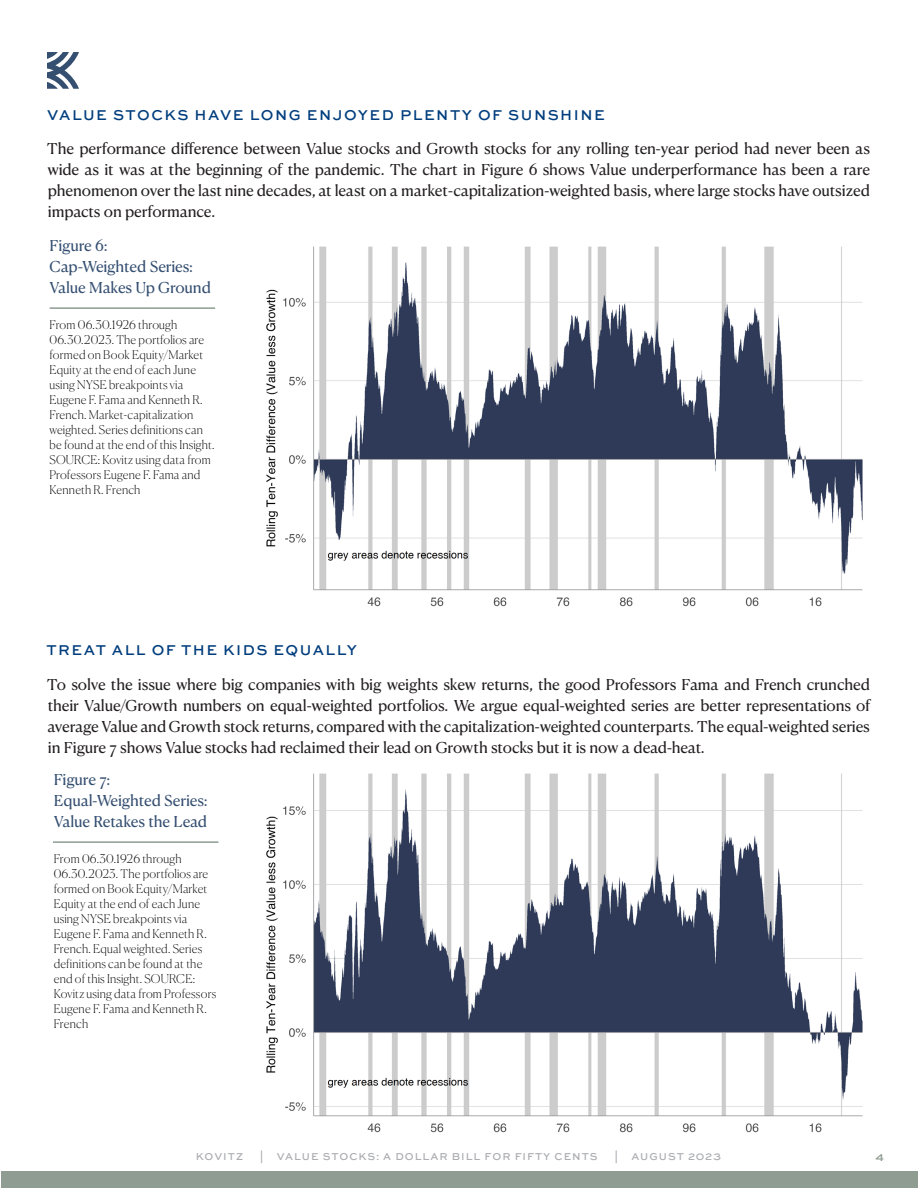
<style>
.page{position:relative;width:918px;height:1188px;background:#fff}
.page>*{position:absolute;margin:0;border:0;box-sizing:border-box;transform-origin:0 0}
.Body_Copy{font:15px/21px "Canela Text";letter-spacing:-.015em;color:#231f20;text-align:justify}
.Body_Copy-2{font:15px/21px "Canela Text";letter-spacing:-.015em;color:#354f71}
.Subhead{font:500 15px "Sweet Sans";letter-spacing:.1em;color:#013d7d}
.t1{font:100 12px/15px "Canela";letter-spacing:.015em;color:#000}
.t2{font:500 12px "Sweet Sans";color:#8e9c92}
.t3{font:500 10.5px "Sweet Sans";letter-spacing:.095em;color:#acadb1}
</style>
<div class="page">
<svg style="left:47px;top:52px;width:32px;height:36px"></svg>
<div style="left:1px;top:1171px;width:917px;height:17px;background:#8e9c92"></div>
<img style="left:266px;top:246px;width:597px;height:361px">
<hr style="left:50px;top:307px;width:165px;height:2px;background:#8e9c92">
<img style="left:266px;top:773px;width:597px;height:360px">
<hr style="left:53px;top:841px;width:165px;height:2px;background:#8e9c92">
<p class="Subhead" style="left:47px;top:106px;width:559px">VALUE STOCKS HAVE LONG ENJOYED PLENTY OF SUNSHINE</p>
<p class="Body_Copy" style="left:47px;top:136px;width:825px">The performance difference between Value stocks and Growth stocks for any rolling ten-year period had never been as wide as it was at the beginning of the pandemic. The chart in Figure 6 shows Value underperformance has been a rare phenomenon over the last nine decades, at least on a market-capitalization-weighted basis, where large stocks have outsized impacts on performance.</p>
<p class="Body_Copy-2" style="left:50px;top:233px;width:163px">Figure 6:<br>Cap-Weighted Series:<br>Value Makes Up Ground</p>
<p class="t1" style="left:50px;top:317px;width:166px">From 06.30.1926 through<br>06.30.2023. The portfolios are formed on Book Equity/Market<br>Equity at the end of each June using NYSE breakpoints via<br>Eugene F. Fama and Kenneth R.<br>French. Market-capitalization weighted. Series definitions can be found at the end of this Insight.<br>SOURCE: Kovitz using data from<br>Professors Eugene F. Fama and<br>Kenneth R. French</p>
<p class="Subhead" style="left:47px;top:641px;width:312px">TREAT ALL OF THE KIDS EQUALLY</p>
<p class="Body_Copy" style="left:47px;top:672px;width:825px">To solve the issue where big companies with big weights skew returns, the good Professors Fama and French crunched their Value/Growth numbers on equal-weighted portfolios. We argue equal-weighted series are better representations of average Value and Growth stock returns, compared with the capitalization-weighted counterparts. The equal-weighted series in Figure 7 shows Value stocks had reclaimed their lead on Growth stocks but it is now a dead-heat.</p>
<p class="Body_Copy-2" style="left:54px;top:767px;width:155px">Figure 7:<br>Equal-Weighted Series:<br>Value Retakes the Lead</p>
<p class="t1" style="left:54px;top:851px;width:164px">From 06.30.1926 through<br>06.30.2023. The portfolios are formed on Book Equity/Market<br>Equity at the end of each June using NYSE breakpoints via<br>Eugene F. Fama and Kenneth R.<br>French. Equal weighted. Series definitions can be found at the end of this Insight. SOURCE:<br>Kovitz using data from Professors<br>Eugene F. Fama and Kenneth R.<br>French</p>
<p class="t3" style="left:196px;top:1151px;width:49px">KOVITZ</p>
<p class="t3" style="left:260px;top:1151px;width:5px">|</p>
<p class="t3" style="left:277px;top:1151px;width:322px">VALUE STOCKS: A DOLLAR BILL FOR FIFTY CENTS</p>
<p class="t3" style="left:614px;top:1151px;width:5px">|</p>
<p class="t3" style="left:631px;top:1151px;width:91px">AUGUST 2023</p>
<p class="t2" style="left:875px;top:1150px;width:10px">4</p>
</div>
